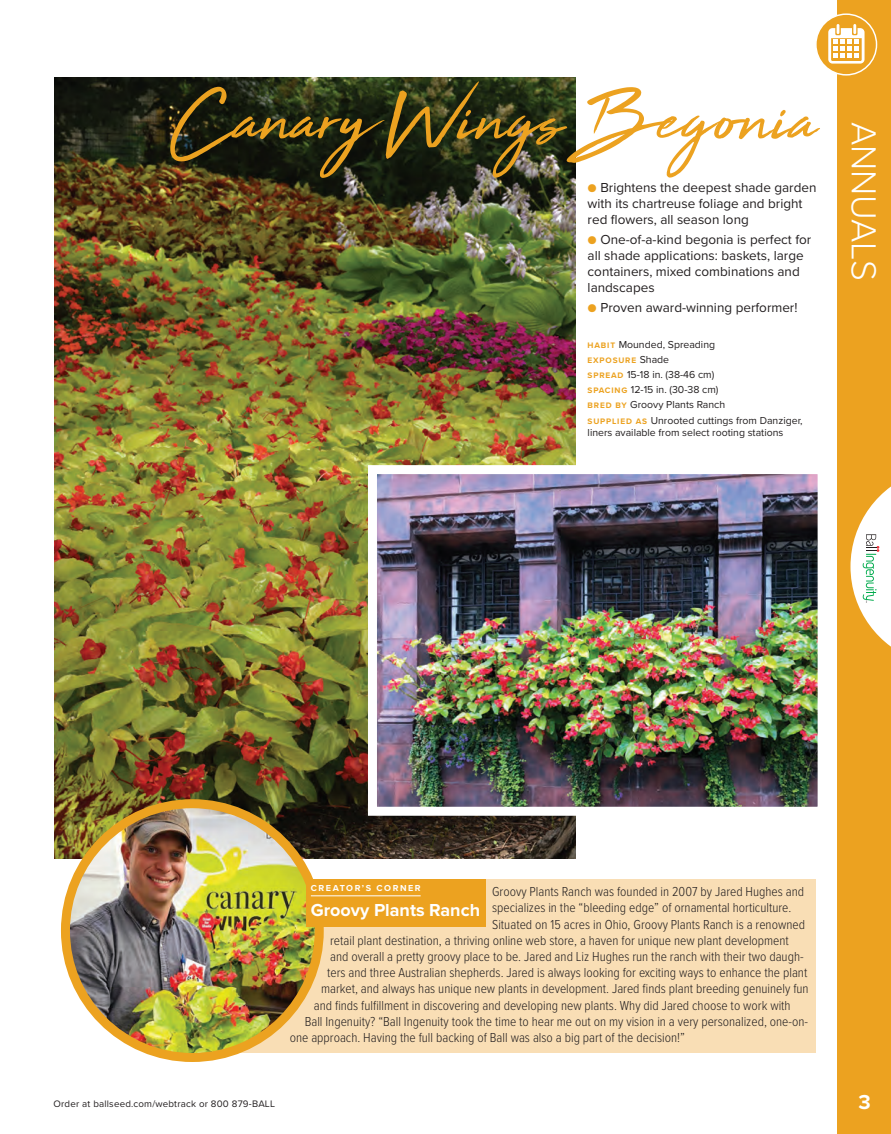
<style>
.page{position:relative;width:891px;height:1134px;background:#fff}
.page>*{position:absolute;margin:0;border:0;box-sizing:border-box;transform-origin:0 0}
.t1{font:84px "High Tide";color:#eca220}
.t2{font:300 36px "Proxima Nova";color:#fff}
.t3{font:700 20.85px "Proxima Nova";color:#fff}
.t4{font:700 18px "Proxima Nova";color:#fff}
.t5{font:300 13.5px "Proxima Nova Cond";color:#231f20}
.t6{font:13.5px/15.9px "Proxima Nova";color:#231f20}
.t7{font:10.5px/15.3px "Proxima Nova";color:#231f20}
.t8{font:9.75px "Proxima Nova";letter-spacing:.02em;color:#231f20}
.t9{font:700 9px "Proxima Nova";letter-spacing:.17em;color:#fff}
.t10{font:700 8.25px "Proxima Nova";letter-spacing:.1em;color:#eca220}
.s1{color:#eca220}
.s2{font-weight:700;font-size:8.25px;color:#eca220}
.s3{font-weight:400;font-size:10.5px;color:#231f20}
</style>
<div class="page">
<div style="left:837px;top:0;width:54px;height:1134px;background:#eca220"></div>
<svg style="left:850px;top:486px;width:41px;height:161px"></svg>
<div style="left:816px;top:14px;width:61px;height:61px;background:#eca220;border-radius:50%"></div>
<div style="left:815px;top:13px;width:62px;height:63px;border:1px solid #fff;border-radius:50%"></div>
<svg style="left:828px;top:24px;width:37px;height:40px"></svg>
<img style="left:54px;top:78px;width:521px;height:781px">
<div style="left:212px;top:879px;width:604px;height:174px;background:#f9deb5"></div>
<img style="left:65px;top:804px;width:254px;height:254px;border-radius:127px">
<div style="left:61px;top:799px;width:263px;height:263px;border:9px solid #eca220;border-radius:50%"></div>
<div style="left:306px;top:880px;width:180px;height:47px;background:#eca220"></div>
<hr style="left:311px;top:895px;width:110px;height:1px;background:#fff">
<img style="left:363px;top:461px;width:455px;height:359px">
<h1 class="t1" style="left:170px;top:60px;width:648px">Canary Wings Begonia</h1>
<p class="t6" style="left:588px;top:179px;width:230px"><span class="s1">●</span> Brightens the deepest shade garden with its chartreuse foliage and bright red flowers, all season long</p>
<p class="t6" style="left:588px;top:231px;width:225px"><span class="s1">●</span> One-of-a-kind begonia is perfect for all shade applications: baskets, large containers, mixed combinations and landscapes</p>
<p class="t6" style="left:588px;top:299px;width:211px"><span class="s1">●</span> Proven award-winning performer!</p>
<p class="t7" style="left:588px;top:336px;width:129px"><span class="s2">HABIT</span> Mounded, Spreading</p>
<p class="t10" style="left:588px;top:354px;width:83px">EXPOSURE <span class="s3">Shade</span></p>
<p class="t7" style="left:588px;top:366px;width:217px"><span class="s2">SPREAD</span> 15-18 in. (38-46 cm)<br><span class="s2">SPACING</span> 12-15 in. (30-38 cm)<br><span class="s2">BRED BY</span> Groovy Plants Ranch<br><span class="s2">SUPPLIED AS</span> Unrooted cuttings from Danziger,</p>
<p class="t7" style="left:588px;top:424px;width:197px">liners available from select rooting stations</p>
<h2 class="t2" style="left:891px;top:122px;width:161px;rotate:90deg">ANNUALS</h2>
<p class="t9" style="left:311px;top:882px;width:111px">CREATOR’S CORNER</p>
<h3 class="t4" style="left:311px;top:897px;width:171px">Groovy Plants Ranch</h3>
<p class="t5" style="left:492px;top:882px;width:314px">Groovy Plants Ranch was founded in 2007 by Jared Hughes and</p>
<p class="t5" style="left:492px;top:898px;width:301px">specializes in the “bleeding edge” of ornamental horticulture.</p>
<p class="t5" style="left:492px;top:914px;width:314px">Situated on 15 acres in Ohio, Groovy Plants Ranch is a renowned</p>
<p class="t5" style="left:330px;top:930px;width:460px">retail plant destination, a thriving online web store, a haven for unique new plant development</p>
<p class="t5" style="left:330px;top:947px;width:475px">and overall a pretty groovy place to be. Jared and Liz Hughes run the ranch with their two daugh-</p>
<p class="t5" style="left:327px;top:963px;width:482px">ters and three Australian shepherds. Jared is always looking for exciting ways to enhance the plant</p>
<p class="t5" style="left:321px;top:979px;width:489px">market, and always has unique new plants in development. Jared finds plant breeding genuinely fun</p>
<p class="t5" style="left:314px;top:995px;width:478px">and finds fulfillment in discovering and developing new plants. Why did Jared choose to work with</p>
<p class="t5" style="left:305px;top:1011px;width:505px">Ball Ingenuity? “Ball Ingenuity took the time to hear me out on my vision in a very personalized, one-on-</p>
<p class="t5" style="left:290px;top:1028px;width:397px">one approach. Having the full backing of Ball was also a big part of the decision!”</p>
<p class="t8" style="left:54px;top:1097px;width:223px">Order at ballseed.com/webtrack or 800 879-BALL</p>
<h3 class="t3" style="left:858px;top:1086px;width:14px">3</h3>
</div>
